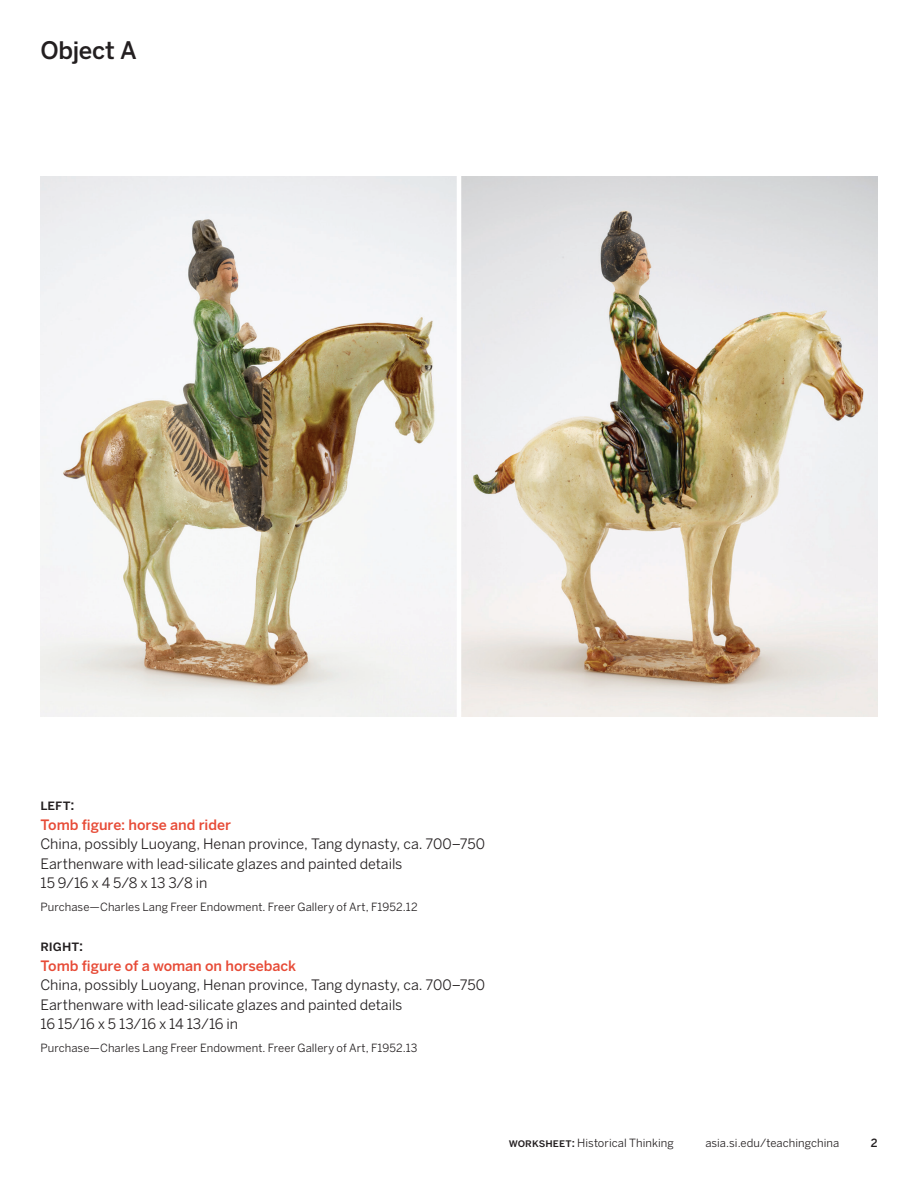
<style>
.page{position:relative;width:918px;height:1188px;background:#fff}
.page>*{position:absolute;margin:0;border:0;box-sizing:border-box;transform-origin:0 0}
.t1{font:500 24px "Benton Sans";letter-spacing:-.015em;color:#231f20}
.t2{font:14.25px/19.5px "Benton Sans";letter-spacing:-.005em;color:#231f20}
.t3{font:500 14.25px "Benton Sans";letter-spacing:-.005em;color:#e74b37}
.t4{font:500 14.25px "Benton Sans";color:#231f20}
.t5{font:11.25px "Benton Sans";letter-spacing:.005em;color:#231f20}
.t6{font:500 11.25px "Benton Sans";color:#231f20}
.s1{font-weight:500}
</style>
<div class="page">
<img style="left:40px;top:176px;width:838px;height:540px">
<hr style="left:457px;top:168px;width:4px;height:555px;background:#fff">
<h1 class="t1" style="left:40px;top:36px;width:98px">Object A</h1>
<p class="t4" style="left:40px;top:796px;width:36px">left:</p>
<p class="t3" style="left:40px;top:816px;width:192px">Tomb figure: horse and rider</p>
<p class="t2" style="left:40px;top:835px;width:446px">China, possibly Luoyang, Henan province, Tang dynasty, ca. 700–750<br>Earthenware with lead-silicate glazes and painted details<br>15 9/16 x 4 5/8 x 13 3/8 in</p>
<p class="t5" style="left:40px;top:900px;width:379px">Purchase—Charles Lang Freer Endowment. Freer Gallery of Art, F1952.12</p>
<p class="t4" style="left:40px;top:937px;width:44px">right:</p>
<p class="t3" style="left:40px;top:957px;width:257px">Tomb figure of a woman on horseback</p>
<p class="t2" style="left:40px;top:976px;width:446px">China, possibly Luoyang, Henan province, Tang dynasty, ca. 700–750<br>Earthenware with lead-silicate glazes and painted details<br>16 15/16 x 5 13/16 x 14 13/16 in</p>
<p class="t5" style="left:40px;top:1041px;width:379px">Purchase—Charles Lang Freer Endowment. Freer Gallery of Art, F1952.13</p>
<p class="t5" style="left:509px;top:1136px;width:167px"><span class="s1">Worksheet:</span> Historical Thinking</p>
<p class="t5" style="left:705px;top:1136px;width:135px">asia.si.edu/teachingchina</p>
<p class="t6" style="left:871px;top:1136px;width:8px">2</p>
</div>
